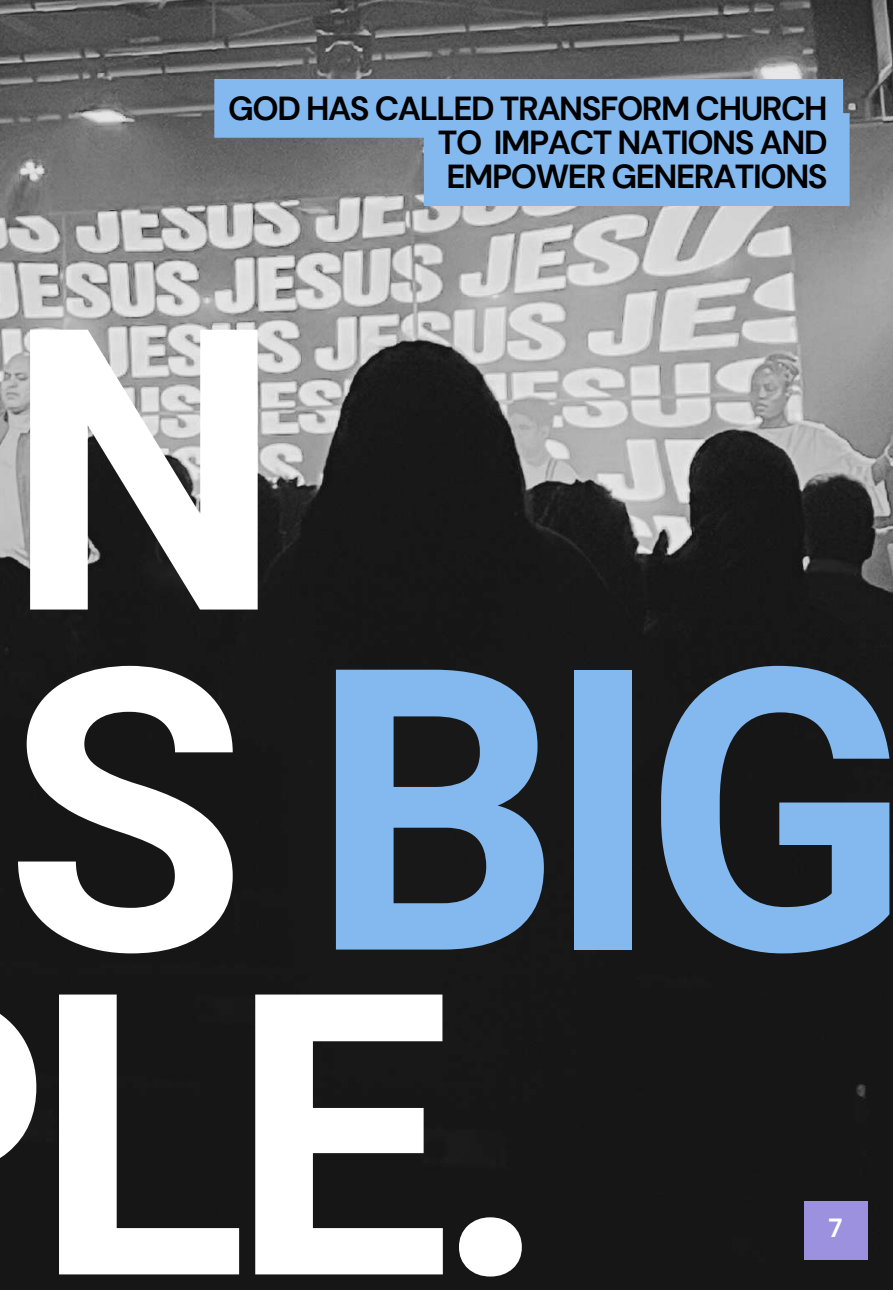
<style>
.page{position:relative;width:893px;height:1291px;background:#fff}
.page>*{position:absolute;margin:0;border:0;box-sizing:border-box;transform-origin:0 0}
.t1{font:700 393.4px/332.2px "Roboto";color:#fff}
.t2{font:700 33.25px/34.1px "DM Sans";letter-spacing:-.045em;color:#000;text-align:justify}
.t3{font:700 26.25px "DM Sans";color:#fff}
.s1{color:#83b9ef}
</style>
<div class="page">
<img style="left:0;top:0;width:892px;height:1289px">
<svg style="left:214px;top:79px;width:635px;height:127px;background:#80add9"></svg>
<div style="left:803px;top:1200px;width:64px;height:59px;background:#9b91de"></div>
<p class="t2" style="left:438px;top:91px;width:391px;text-indent:-209px">GOD HAS CALLED TRANSFORM CHURCH TO IMPACT NATIONS AND EMPOWER GENERATIONS</p>
<h1 class="t1" style="left:5px;top:309px;width:907px">N<br>S <span class="s1">BIG<br></span>LE.</h1>
<p class="t3" style="left:828px;top:1211px;width:15px">7</p>
</div>
